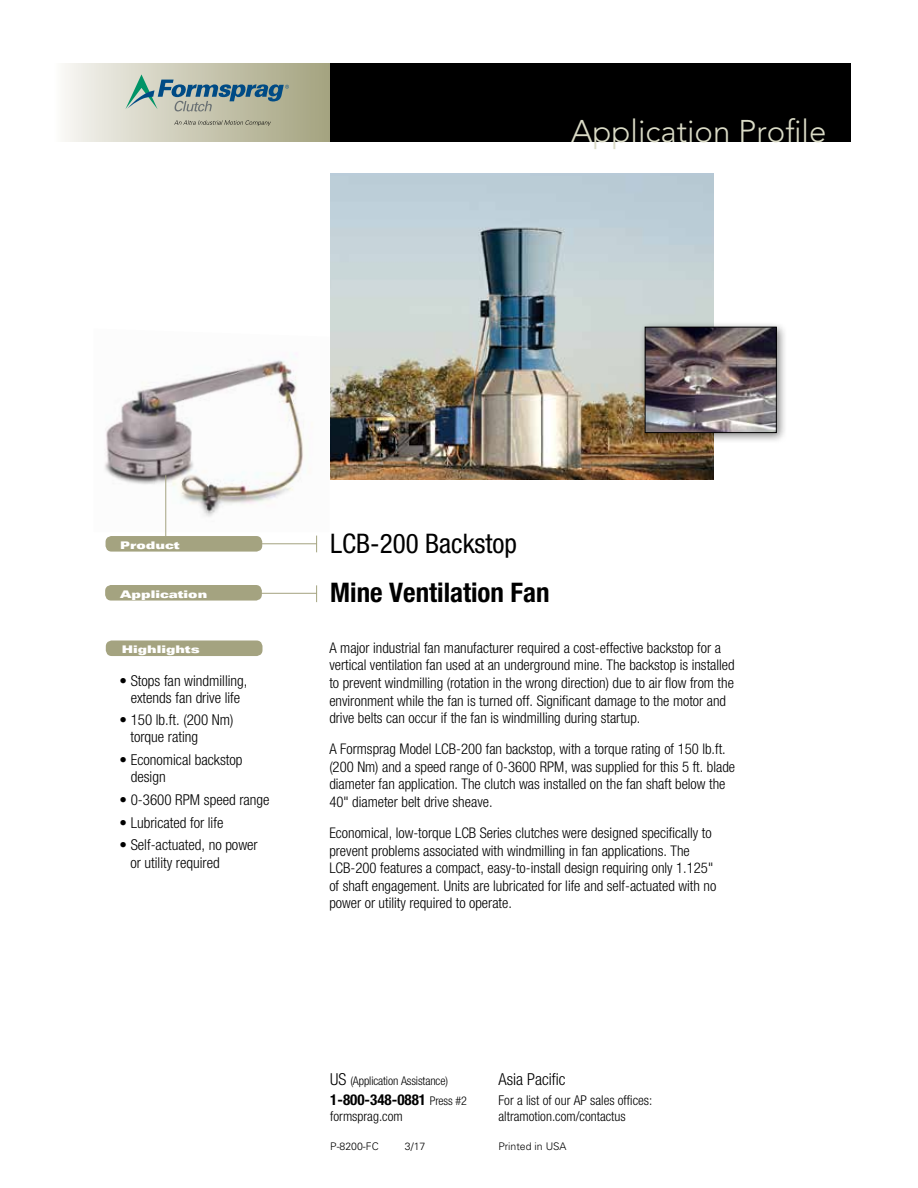
<style>
.page{position:relative;width:918px;height:1188px;background:#fff}
.page>*{position:absolute;margin:0;border:0;box-sizing:border-box;transform-origin:0 0}
.t1{font:300 31.2px "Avenir LT Std";color:#dadbc6}
.t2{font:700 condensed 27px "Helvetica Neue LT Std";color:#000}
.t3{font:condensed 27px "Helvetica Neue LT Std";color:#000}
.t4{font:300 condensed 16.5px "Helvetica Neue LT Std";color:#000}
.t5{font:300 condensed 15px/17.2px "Helvetica Neue LT Std";color:#000}
.t6{font:700 condensed 15px "Helvetica Neue LT Std";color:#000}
.t7{font:300 condensed 14.7px/17.7px "Helvetica Neue LT Std";color:#000}
.t8{font:300 condensed 13.5px/16.5px "Helvetica Neue LT Std";color:#000}
.t9{font:300 condensed 12px "Helvetica Neue LT Std";letter-spacing:-.01em;color:#000}
.t10{font:10.5px "Univers LT Std X Black Ex";color:#fff}
.t11{font:300 10.5px "Univers LT Std";color:#000}
.s1{font-size:16.5px}
.s2{font-weight:300;font-size:12px}
</style>
<div class="page">
<img style="left:104px;top:353px;width:200px;height:179px">
<div style="left:105px;top:585px;width:157px;height:16px;background:#a4a380;border-radius:6px"></div>
<div style="left:106px;top:536px;width:156px;height:16px;background:#a4a380;border-radius:6px"></div>
<div style="left:54px;top:63px;width:276px;height:79px;background:linear-gradient(to right,#f8f6f3,#a3a17d)"></div>
<div style="left:330px;top:63px;width:520px;height:79px;background:#000"></div>
<svg style="left:174px;top:120px;width:97px;height:6px"></svg>
<svg style="left:125px;top:74px;width:164px;height:37px;background:#98aaa4"></svg>
<hr style="left:239px;top:543px;width:78px;height:1px;background:#a4a380">
<svg style="left:316px;top:536px;width:1px;height:16px"></svg>
<svg style="left:316px;top:585px;width:1px;height:17px"></svg>
<hr style="left:239px;top:593px;width:78px;height:1px;background:#a4a380">
<img style="left:331px;top:174px;width:383px;height:306px">
<div style="left:106px;top:640px;width:157px;height:16px;background:#a4a380;border-radius:6px"></div>
<hr style="left:165px;top:475px;width:1px;height:61px;background:#a4a380">
<div style="left:639px;top:321px;width:149px;height:123px;background:#000;opacity:.5"></div>
<img style="left:647px;top:329px;width:128px;height:102px">
<div style="left:645px;top:327px;width:132px;height:106px;border:1px solid #000"></div>
<h1 class="t1" style="left:571px;top:113px;width:257px">Application Profile</h1>
<p class="t10" style="left:120px;top:539px;width:61px">Product</p>
<p class="t10" style="left:120px;top:588px;width:89px">Application</p>
<p class="t10" style="left:122px;top:643px;width:80px">Highlights</p>
<p class="t5" style="left:120px;top:672px;width:129px;line-height:16.5px;text-align:center">• Stops fan windmilling, extends fan drive life</p>
<p class="t5" style="left:130px;top:711px;width:105px;text-indent:-11px">• 150 lb.ft. (200 Nm) torque rating</p>
<p class="t5" style="left:131px;top:751px;width:113px;text-indent:-11px">• Economical backstop design</p>
<p class="t5" style="left:120px;top:791px;width:152px">• 0-3600 RPM speed range</p>
<p class="t5" style="left:120px;top:814px;width:105px">• Lubricated for life</p>
<p class="t5" style="left:130px;top:836px;width:129px;text-indent:-11px">• Self-actuated, no power or utility required</p>
<h2 class="t3" style="left:330px;top:528px;width:188px">LCB-200 Backstop</h2>
<h2 class="t2" style="left:330px;top:576px;width:221px">Mine Ventilation Fan</h2>
<p class="t7" style="left:329px;top:638px;width:407px">A major industrial fan manufacturer required a cost-effective backstop for a vertical ventilation fan used at an underground mine. The backstop is installed to prevent windmilling (rotation in the wrong direction) due to air flow from the environment while the fan is turned off. Significant damage to the motor and drive belts can occur if the fan is windmilling during startup.</p>
<p class="t7" style="left:329px;top:740px;width:407px">A Formsprag Model LCB-200 fan backstop, with a torque rating of 150 lb.ft. (200 Nm) and a speed range of 0-3600 RPM, was supplied for this 5 ft. blade diameter fan application. The clutch was installed on the fan shaft below the 40" diameter belt drive sheave.</p>
<p class="t7" style="left:329px;top:824px;width:388px">Economical, low-torque LCB Series clutches were designed specifically to prevent problems associated with windmilling in fan applications. The LCB-200 features a compact, easy-to-install design requiring only 1.125" of shaft engagement. Units are lubricated for life and self-actuated with no power or utility required to operate.</p>
<p class="t9" style="left:330px;top:1074px;width:119px"><span class="s1">US</span> (Application Assistance)</p>
<p class="t6" style="left:330px;top:1090px;width:138px">1-800-348-0881 <span class="s2">Press #2</span></p>
<p class="t8" style="left:330px;top:1108px;width:74px">formsprag.com</p>
<p class="t4" style="left:499px;top:1070px;width:69px">Asia Pacific</p>
<p class="t8" style="left:499px;top:1091px;width:155px">For a list of our AP sales offices: altramotion.com/contactus</p>
<p class="t11" style="left:330px;top:1140px;width:50px">P-8200-FC</p>
<p class="t11" style="left:405px;top:1140px;width:22px">3/17</p>
<p class="t11" style="left:498px;top:1140px;width:70px">Printed in USA</p>
</div>
